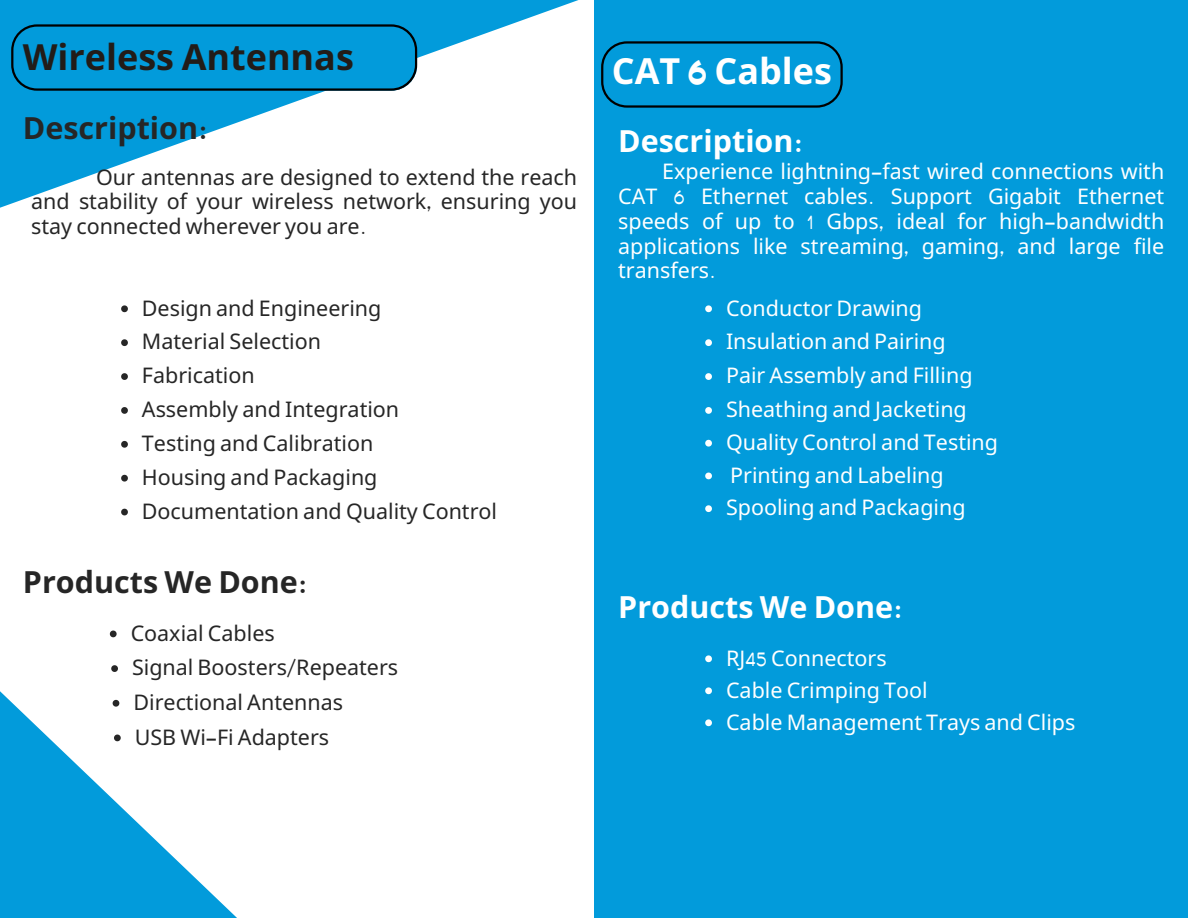
<style>
.page{position:relative;width:1188px;height:918px;background:#fff}
.page>*{position:absolute;margin:0;border:0;box-sizing:border-box;transform-origin:0 0}
.t1{font:700 36px "Noto Sans";color:#221c18}
.t2{font:700 36px "Noto Sans";color:#fff}
.t3{font:700 30.45px "Noto Sans";color:#fff}
.t4{font:700 30.45px "Noto Sans";color:#262626}
.t5{font:21.45px/24.8px "Noto Sans";color:#fff;text-align:justify}
.t6{font:21.45px/24.8px "Noto Sans";color:#262626;text-align:justify}
.s1{font-family:"Montalaq"}
</style>
<div class="page">
<div style="left:594px;top:0;width:594px;height:918px;background:#029bdb"></div>
<svg style="left:0;top:0;width:579px;height:208px"></svg>
<svg style="left:0;top:691px;width:237px;height:227px"></svg>
<svg style="left:601px;top:41px;width:242px;height:67px"></svg>
<svg style="left:705px;top:305px;width:7px;height:7px"></svg>
<svg style="left:705px;top:655px;width:7px;height:7px"></svg>
<svg style="left:11px;top:24px;width:406px;height:67px;background:#038fca"></svg>
<svg style="left:121px;top:305px;width:7px;height:7px"></svg>
<svg style="left:110px;top:631px;width:7px;height:6px"></svg>
<svg style="left:705px;top:339px;width:7px;height:7px"></svg>
<svg style="left:705px;top:373px;width:7px;height:7px"></svg>
<svg style="left:705px;top:407px;width:7px;height:7px"></svg>
<svg style="left:705px;top:440px;width:7px;height:7px"></svg>
<svg style="left:705px;top:473px;width:7px;height:6px"></svg>
<svg style="left:705px;top:505px;width:7px;height:7px"></svg>
<svg style="left:121px;top:339px;width:7px;height:7px"></svg>
<svg style="left:121px;top:373px;width:7px;height:7px"></svg>
<svg style="left:121px;top:407px;width:7px;height:7px"></svg>
<svg style="left:121px;top:441px;width:7px;height:7px"></svg>
<svg style="left:121px;top:475px;width:7px;height:7px"></svg>
<svg style="left:121px;top:509px;width:7px;height:6px"></svg>
<svg style="left:111px;top:665px;width:7px;height:7px"></svg>
<svg style="left:113px;top:700px;width:6px;height:7px"></svg>
<svg style="left:114px;top:735px;width:7px;height:6px"></svg>
<svg style="left:705px;top:687px;width:7px;height:7px"></svg>
<svg style="left:705px;top:719px;width:7px;height:7px"></svg>
<p class="t1" style="left:23px;top:31px;width:333px">Wireless Antennas</p>
<p class="t4" style="left:23px;top:107px;width:187px">Description<span class="s1">:</span></p>
<p class="t6" style="left:31px;top:164px;width:548px;text-indent:65px">Our antennas are designed to extend the reach and stability of your wireless network<span class="s1">,</span> ensuring you stay connected wherever you are<span class="s1">.</span></p>
<p class="t6" style="left:142px;top:295px;width:241px">Design and Engineering</p>
<p class="t6" style="left:142px;top:329px;width:181px">Material Selection</p>
<p class="t6" style="left:142px;top:363px;width:114px">Fabrication</p>
<p class="t6" style="left:142px;top:396px;width:259px">Assembly and Integration</p>
<p class="t6" style="left:142px;top:430px;width:233px">Testing and Calibration</p>
<p class="t6" style="left:142px;top:464px;width:237px">Housing and Packaging</p>
<p class="t6" style="left:142px;top:498px;width:357px">Documentation and Quality Control</p>
<h2 class="t4" style="left:23px;top:560px;width:287px">Products We Done<span class="s1">:</span></h2>
<p class="t6" style="left:131px;top:620px;width:146px">Coaxial Cables</p>
<p class="t6" style="left:132px;top:655px;width:268px">Signal Boosters<span class="s1">/</span>Repeaters</p>
<p class="t6" style="left:133px;top:689px;width:211px">Directional Antennas</p>
<h2 class="t6" style="left:135px;top:724px;width:196px">USB Wi<span class="s1">-</span>Fi Adapters</h2>
<h1 class="t2" style="left:612px;top:45px;width:222px">CAT <span class="s1">6</span> Cables</h1>
<h2 class="t3" style="left:618px;top:119px;width:187px">Description<span class="s1">:</span></h2>
<p class="t5" style="left:618px;top:159px;width:548px;text-indent:44px">Experience lightning<span class="s1">-</span>fast wired connections with CAT <span class="s1">6</span> Ethernet cables<span class="s1">.</span> Support Gigabit Ethernet speeds of up to <span class="s1">1</span> Gbps<span class="s1">,</span> ideal for high<span class="s1">-</span>bandwidth applications like streaming<span class="s1">,</span> gaming<span class="s1">,</span> and large file transfers<span class="s1">.</span></p>
<p class="t5" style="left:726px;top:295px;width:198px">Conductor Drawing</p>
<p class="t5" style="left:726px;top:329px;width:221px">Insulation and Pairing</p>
<p class="t5" style="left:726px;top:363px;width:248px">Pair Assembly and Filling</p>
<p class="t5" style="left:726px;top:396px;width:242px">Sheathing and Jacketing</p>
<p class="t5" style="left:726px;top:429px;width:274px">Quality Control and Testing</p>
<h1 class="t5" style="left:730px;top:462px;width:215px">Printing and Labeling</h1>
<h2 class="t5" style="left:726px;top:495px;width:241px">Spooling and Packaging</h2>
<p class="t3" style="left:618px;top:585px;width:287px">Products We Done<span class="s1">:</span></p>
<p class="t5" style="left:726px;top:645px;width:162px">RJ<span class="s1">45</span> Connectors</p>
<p class="t5" style="left:726px;top:677px;width:203px">Cable Crimping Tool</p>
<p class="t5" style="left:726px;top:709px;width:351px">Cable Management Trays and Clips</p>
</div>
